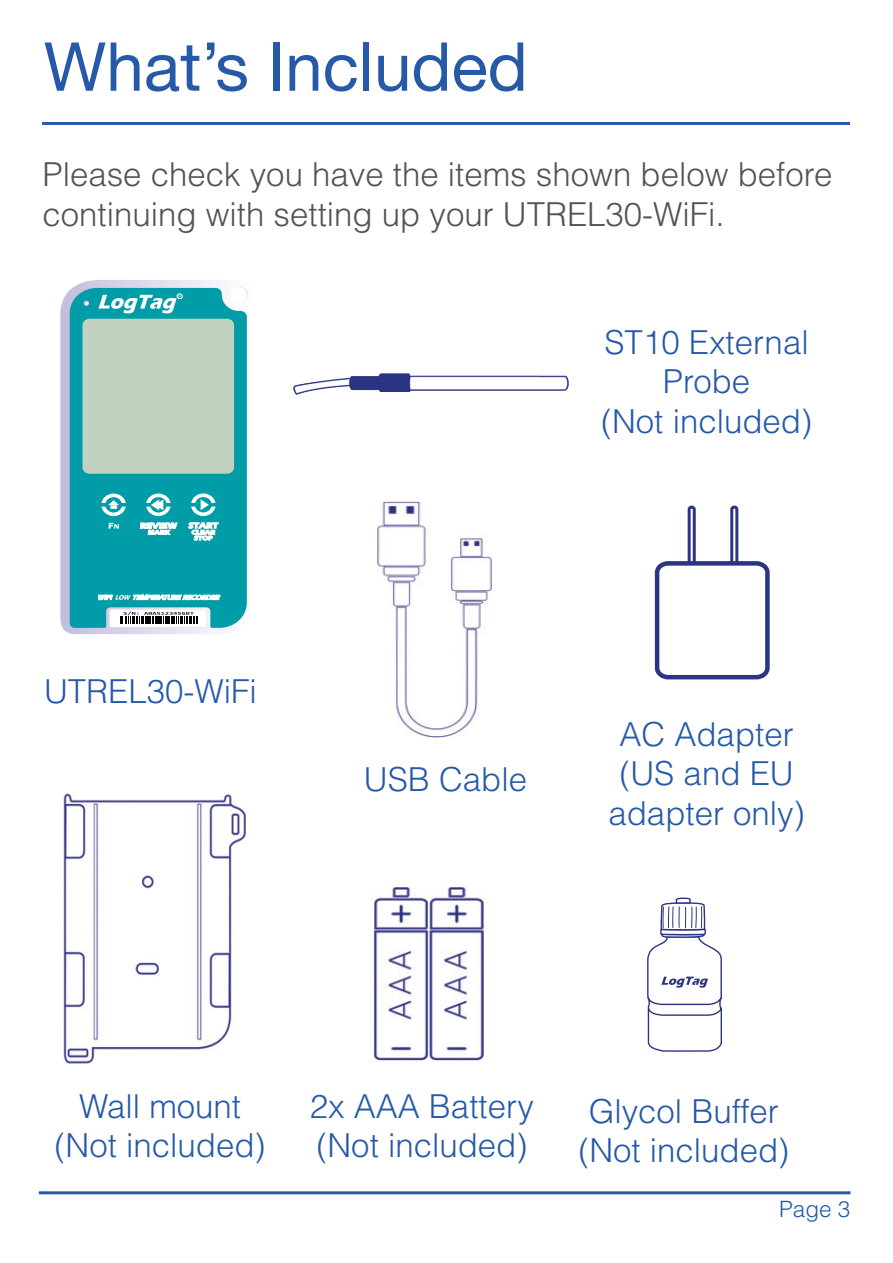
<style>
.page{position:relative;width:893px;height:1263px;background:#fff}
.page>*{position:absolute;margin:0;border:0;box-sizing:border-box;transform-origin:0 0}
.t1{font:67.5px "Helvetica Neue LT";color:#2659a8}
.t2{font:300 33px/39.6px "Helvetica LT Std";color:#2659a8;text-align:center}
.t3{font:300 33px/39.6px "Helvetica LT Std";color:#525352}
.t4{font:300 22.5px "Helvetica LT Std";color:#2659a8}
</style>
<div class="page">
<hr style="left:39px;top:1191px;width:811px;height:3px;background:#2659a8">
<hr style="left:42px;top:122px;width:808px;height:3px;background:#2659a8">
<svg style="left:60px;top:280px;width:160px;height:354px"></svg>
<img style="left:235px;top:286px;width:13px;height:12px">
<div style="left:231px;top:287px;width:16px;height:16px;background:#fff;border-radius:50%"></div>
<div style="left:70px;top:288px;width:177px;height:340px;background:#009ca7"></div>
<svg style="left:146px;top:492px;width:25px;height:24px"></svg>
<svg style="left:75px;top:294px;width:164px;height:184px"></svg>
<svg style="left:101px;top:493px;width:26px;height:23px"></svg>
<svg style="left:140px;top:522px;width:37px;height:12px"></svg>
<svg style="left:189px;top:492px;width:29px;height:48px"></svg>
<svg style="left:109px;top:522px;width:11px;height:7px"></svg>
<svg style="left:98px;top:588px;width:122px;height:39px"></svg>
<img style="left:373px;top:887px;width:110px;height:173px">
<img style="left:378px;top:501px;width:113px;height:237px">
<div style="left:730px;top:506px;width:8px;height:62px;border:3px solid #2b3583;border-radius:2px"></div>
<div style="left:688px;top:506px;width:8px;height:62px;border:3px solid #2b3583;border-radius:2px"></div>
<svg style="left:654px;top:559px;width:116px;height:121px"></svg>
<img style="left:64px;top:793px;width:182px;height:270px">
<svg style="left:647px;top:897px;width:75px;height:155px"></svg>
<img style="left:294px;top:373px;width:275px;height:22px">
<h1 class="t1" style="left:44px;top:26px;width:485px">What’s Included</h1>
<p class="t3" style="left:43px;top:155px;width:791px">Please check you have the items shown below before continuing with setting up your UTREL30-WiFi.</p>
<p class="t2" style="left:44px;top:671px;width:214px">UTREL30-WiFi</p>
<p class="t2" style="left:601px;top:322px;width:212px">ST10 External<br>Probe<br>(Not included)</p>
<p class="t2" style="left:364px;top:759px;width:165px">USB Cable</p>
<p class="t2" style="left:608px;top:714px;width:198px">AC Adapter (US and EU adapter only)</p>
<p class="t2" style="left:310px;top:1086px;width:226px;text-align:left">2x AAA Battery (Not included)</p>
<p class="t2" style="left:55px;top:1086px;width:212px">Wall mount (Not included)</p>
<p class="t2" style="left:578px;top:1091px;width:212px">Glycol Buffer (Not included)</p>
<p class="t4" style="left:779px;top:1195px;width:73px">Page 3</p>
</div>
